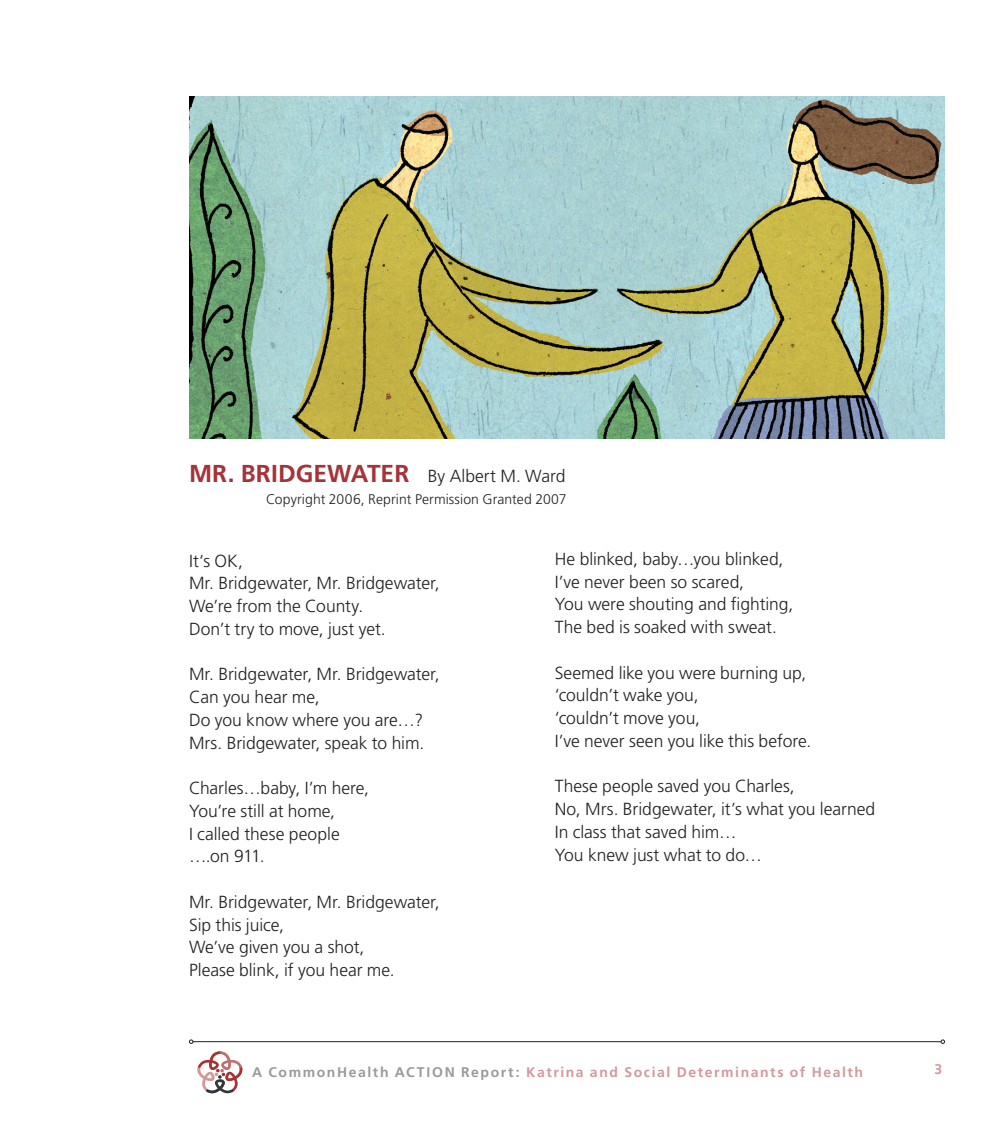
<style>
.page{position:relative;width:1008px;height:1134px;background:#fff}
.page>*{position:absolute;margin:0;border:0;box-sizing:border-box;transform-origin:0 0}
.Textbox_Header{font:700 24.5px "Frutiger";letter-spacing:.005em;color:#a5333a}
.body{font:300 17.5px "Frutiger";color:#231f20}
.heading_1{font:700 14px "Frutiger";letter-spacing:.11em;color:#d2999c}
.body-2{font:300 14px "Frutiger";letter-spacing:.005em;color:#231f20}
.s1{font-weight:300;font-size:17.5px;color:#231f20}
.s2{color:#9a9a9a}
</style>
<div class="page">
<hr style="left:193px;top:1041px;width:748px;height:1px;background:#231f20">
<svg style="left:189px;top:1040px;width:4px;height:4px"></svg>
<svg style="left:941px;top:1040px;width:4px;height:4px"></svg>
<svg style="left:197px;top:1051px;width:46px;height:43px"></svg>
<img style="left:189px;top:96px;width:756px;height:342px">
<p class="Textbox_Header" style="left:189px;top:459px;width:378px">Mr. Bridgewater <span class="s1">By Albert M. Ward</span></p>
<p class="body-2" style="left:266px;top:492px;width:302px">Copyright 2006, Reprint Permission Granted 2007</p>
<p class="body" style="left:189px;top:551px;width:56px">It‘s OK,</p>
<p class="body" style="left:189px;top:574px;width:252px">Mr. Bridgewater, Mr. Bridgewater,</p>
<p class="body" style="left:189px;top:596px;width:176px">We’re from the County.</p>
<p class="body" style="left:189px;top:619px;width:198px">Don’t try to move, just yet.</p>
<p class="body" style="left:189px;top:665px;width:252px">Mr. Bridgewater, Mr. Bridgewater,</p>
<p class="body" style="left:189px;top:687px;width:132px">Can you hear me,</p>
<p class="body" style="left:189px;top:710px;width:236px">Do you know where you are…?</p>
<p class="body" style="left:189px;top:733px;width:237px">Mrs. Bridgewater, speak to him.</p>
<p class="body" style="left:189px;top:778px;width:182px">Charles…baby, I’m here,</p>
<p class="body" style="left:189px;top:801px;width:148px">You’re still at home,</p>
<p class="body" style="left:189px;top:824px;width:152px">I called these people</p>
<p class="body" style="left:189px;top:847px;width:77px">….on 911.</p>
<p class="body" style="left:189px;top:892px;width:252px">Mr. Bridgewater, Mr. Bridgewater,</p>
<p class="body" style="left:189px;top:915px;width:97px">Sip this juice,</p>
<p class="body" style="left:189px;top:938px;width:177px">We’ve given you a shot,</p>
<p class="body" style="left:189px;top:960px;width:207px">Please blink, if you hear me.</p>
<p class="body" style="left:555px;top:549px;width:230px">He blinked, baby…you blinked,</p>
<p class="body" style="left:555px;top:572px;width:191px">I’ve never been so scared,</p>
<p class="body" style="left:555px;top:595px;width:240px">You were shouting and fighting,</p>
<p class="body" style="left:555px;top:617px;width:224px">The bed is soaked with sweat.</p>
<p class="body" style="left:555px;top:663px;width:253px">Seemed like you were burning up,</p>
<p class="body" style="left:555px;top:686px;width:145px">‘couldn’t wake you,</p>
<p class="body" style="left:555px;top:708px;width:147px">‘couldn’t move you,</p>
<p class="body" style="left:555px;top:731px;width:258px">I’ve never seen you like this before.</p>
<p class="body" style="left:555px;top:777px;width:242px">These people saved you Charles,</p>
<p class="body" style="left:555px;top:799px;width:322px">No, Mrs. Bridgewater, it’s what you learned</p>
<p class="body" style="left:555px;top:822px;width:183px">In class that saved him…</p>
<p class="body" style="left:555px;top:845px;width:209px">You knew just what to do…</p>
<p class="heading_1" style="left:252px;top:1064px;width:613px"><span class="s2">A CommonHealth ACTION Report:</span> Katrina and Social Determinants of Health</p>
</div>
